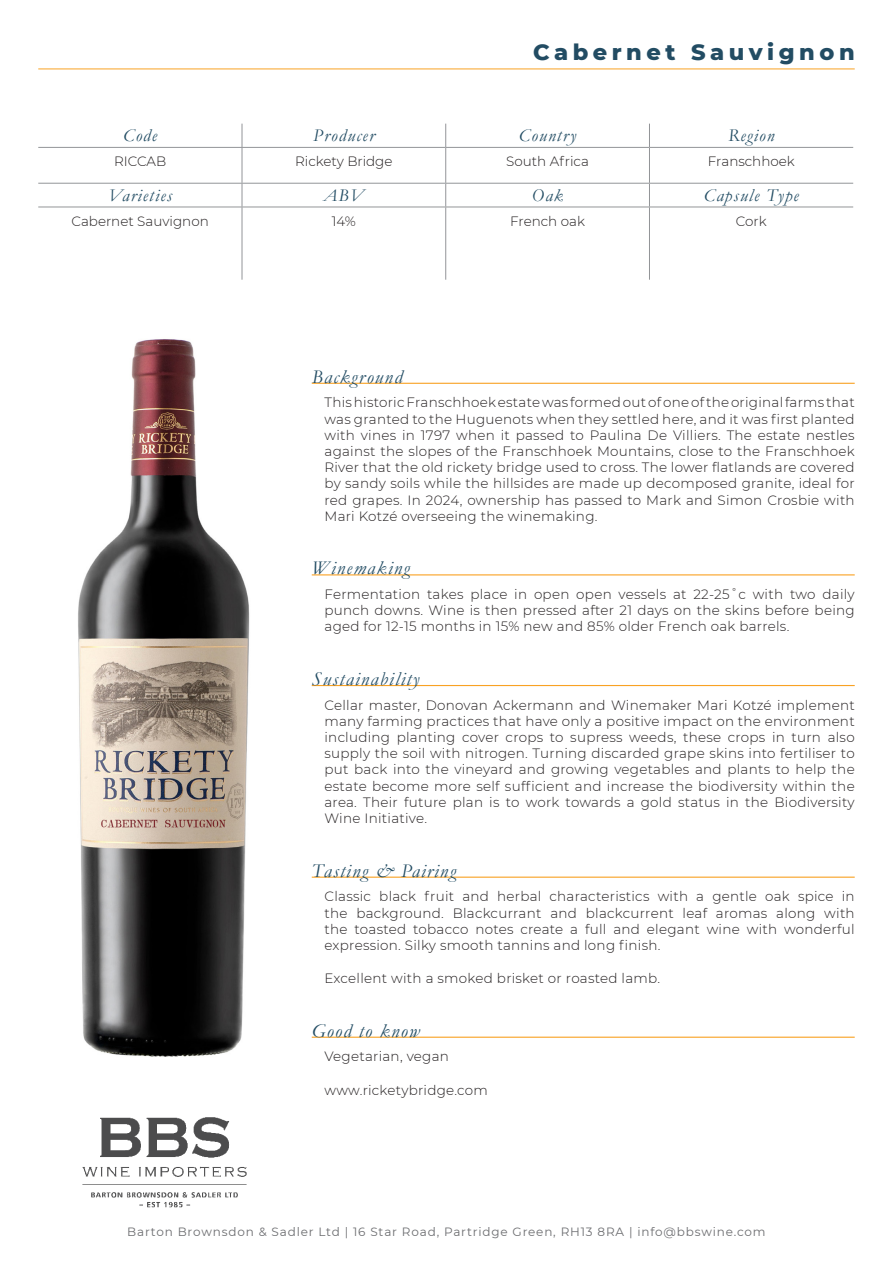
<style>
.page{position:relative;width:893px;height:1263px;background:#fff}
.page>*{position:absolute;margin:0;border:0;box-sizing:border-box;transform-origin:0 0}
.Paragraph_Style_1{font:800 22.5px "Montserrat";letter-spacing:.2em;color:#224c63}
.Main_text_header{font:italic 19.5px "Garamond";letter-spacing:.07em;color:#224c63}
.Shortlist_Header{font:italic 18px "Garamond";letter-spacing:.07em;color:#224c63}
.Main_text{font:300 13.5px/16.2px "Montserrat";letter-spacing:.02em;color:#231f20;text-align:justify}
.Shortlist_text{font:300 13.5px "Montserrat";color:#231f20}
.t1{font:12px "Montserrat";letter-spacing:.07em;color:#6c6d70}
</style>
<div class="page">
<img style="left:82px;top:1117px;width:165px;height:91px">
<hr style="left:312px;top:383px;width:543px;height:1px;background:#f9a224">
<hr style="left:312px;top:574px;width:543px;height:1px;background:#f9a224">
<hr style="left:312px;top:685px;width:543px;height:1px;background:#f9a224">
<hr style="left:312px;top:876px;width:543px;height:2px;background:#f9a224">
<hr style="left:312px;top:1037px;width:543px;height:1px;background:#f9a224">
<img style="left:78px;top:339px;width:172px;height:718px">
<svg style="left:242px;top:124px;width:1px;height:23px"></svg>
<svg style="left:445px;top:124px;width:1px;height:23px"></svg>
<svg style="left:649px;top:124px;width:1px;height:23px"></svg>
<hr style="left:38px;top:147px;width:204px;height:1px;background:#939598">
<hr style="left:242px;top:147px;width:204px;height:1px;background:#939598">
<hr style="left:242px;top:148px;width:1px;height:35px;background:#939598">
<hr style="left:446px;top:147px;width:203px;height:1px;background:#939598">
<hr style="left:445px;top:148px;width:1px;height:35px;background:#939598">
<hr style="left:649px;top:147px;width:204px;height:1px;background:#939598">
<hr style="left:649px;top:148px;width:1px;height:35px;background:#939598">
<hr style="left:38px;top:183px;width:204px;height:1px;background:#939598">
<hr style="left:242px;top:183px;width:204px;height:1px;background:#939598">
<svg style="left:242px;top:184px;width:1px;height:23px"></svg>
<hr style="left:446px;top:183px;width:203px;height:1px;background:#939598">
<svg style="left:445px;top:184px;width:1px;height:23px"></svg>
<hr style="left:649px;top:183px;width:204px;height:1px;background:#939598">
<svg style="left:649px;top:184px;width:1px;height:23px"></svg>
<hr style="left:38px;top:207px;width:204px;height:1px;background:#939598">
<hr style="left:242px;top:207px;width:204px;height:1px;background:#939598">
<hr style="left:242px;top:207px;width:1px;height:73px;background:#939598">
<hr style="left:446px;top:207px;width:203px;height:1px;background:#939598">
<hr style="left:445px;top:207px;width:1px;height:73px;background:#939598">
<hr style="left:649px;top:207px;width:204px;height:1px;background:#939598">
<hr style="left:649px;top:207px;width:1px;height:73px;background:#939598">
<hr style="left:38px;top:69px;width:817px;height:1px;background:#f9a224">
<p class="Paragraph_Style_1" style="left:533px;top:36px;width:323px">Cabernet Sauvignon</p>
<p class="Shortlist_Header" style="left:123px;top:124px;width:35px">Code</p>
<p class="Shortlist_Header" style="left:313px;top:124px;width:63px">Producer</p>
<p class="Shortlist_Header" style="left:519px;top:124px;width:59px">Country</p>
<p class="Shortlist_Header" style="left:728px;top:124px;width:48px">Region</p>
<p class="Shortlist_text" style="left:114px;top:152px;width:54px">RICCAB</p>
<p class="Shortlist_text" style="left:295px;top:152px;width:99px">Rickety Bridge</p>
<p class="Shortlist_text" style="left:506px;top:152px;width:84px">South Africa</p>
<p class="Shortlist_text" style="left:708px;top:152px;width:88px">Franschhoek</p>
<p class="Shortlist_Header" style="left:108px;top:183px;width:66px">Varieties</p>
<p class="Shortlist_Header" style="left:323px;top:183px;width:42px">ABV</p>
<p class="Shortlist_Header" style="left:532px;top:183px;width:33px">Oak</p>
<p class="Shortlist_Header" style="left:704px;top:183px;width:96px">Capsule Type</p>
<p class="Shortlist_text" style="left:71px;top:212px;width:139px">Cabernet Sauvignon</p>
<p class="Shortlist_text" style="left:332px;top:212px;width:26px">14%</p>
<p class="Shortlist_text" style="left:510px;top:212px;width:76px">French oak</p>
<p class="Shortlist_text" style="left:736px;top:212px;width:32px">Cork</p>
<p class="Main_text_header" style="left:312px;top:363px;width:92px">Background</p>
<p class="Main_text" style="left:324px;top:394px;width:532px">This historic Franschhoek estate was formed out of one of the original farms that was granted to the Huguenots when they settled here, and it was first planted with vines in 1797 when it passed to Paulina De Villiers. The estate nestles against the slopes of the Franschhoek Mountains, close to the Franschhoek River that the old rickety bridge used to cross. The lower flatlands are covered by sandy soils while the hillsides are made up decomposed granite, ideal for red grapes. In 2024, ownership has passed to Mark and Simon Crosbie with Mari Kotzé overseeing the winemaking.</p>
<p class="Main_text_header" style="left:312px;top:555px;width:100px">Winemaking</p>
<p class="Main_text" style="left:324px;top:586px;width:532px">Fermentation takes place in open open vessels at 22-25˚c with two daily punch downs. Wine is then pressed after 21 days on the skins before being aged for 12-15 months in 15% new and 85% older French oak barrels.</p>
<p class="Main_text_header" style="left:312px;top:666px;width:109px">Sustainability</p>
<p class="Main_text" style="left:324px;top:696px;width:532px">Cellar master, Donovan Ackermann and Winemaker Mari Kotzé implement many farming practices that have only a positive impact on the environment including planting cover crops to supress weeds, these crops in turn also supply the soil with nitrogen. Turning discarded grape skins into fertiliser to put back into the vineyard and growing vegetables and plants to help the estate become more self sufficient and increase the biodiversity within the area. Their future plan is to work towards a gold status in the Biodiversity Wine Initiative.</p>
<p class="Main_text_header" style="left:312px;top:857px;width:146px">Tasting &amp; Pairing</p>
<p class="Main_text" style="left:324px;top:888px;width:532px">Classic black fruit and herbal characteristics with a gentle oak spice in the background. Blackcurrant and blackcurrent leaf aromas along with the toasted tobacco notes create a full and elegant wine with wonderful expression. Silky smooth tannins and long finish.</p>
<p class="Main_text" style="left:324px;top:970px;width:337px">Excellent with a smoked brisket or roasted lamb.</p>
<p class="Main_text_header" style="left:312px;top:1017px;width:109px">Good to know</p>
<p class="Main_text" style="left:324px;top:1048px;width:126px">Vegetarian, vegan</p>
<p class="Main_text" style="left:324px;top:1081px;width:165px">www.ricketybridge.com</p>
<p class="t1" style="left:127px;top:1224px;width:640px">Barton Brownsdon &amp; Sadler Ltd | 16 Star Road, Partridge Green, RH13 8RA | info@bbswine.com</p>
</div>
